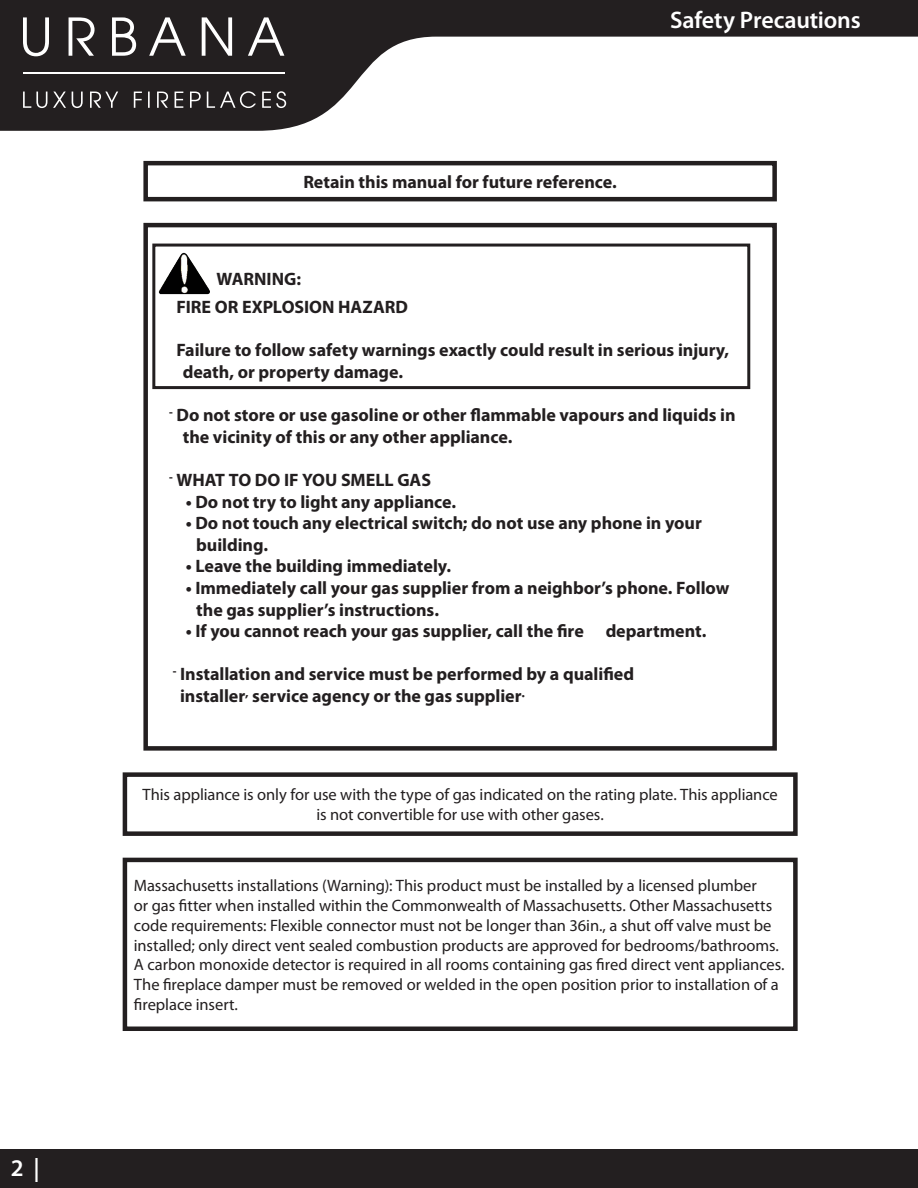
<style>
.page{position:relative;width:918px;height:1188px;background:#fff}
.page>*{position:absolute;margin:0;border:0;box-sizing:border-box;transform-origin:0 0}
._0-Page_Title-ADDITIONAL_PAGES_OF_CATEGOR{font:600 24px "Myriad Pro";letter-spacing:-.005em;color:#fff}
.t1{font:700 18px/21.6px "Myriad Pro";letter-spacing:-.005em;color:#231f20}
.t2{font:16.5px/19.8px "Myriad Pro";letter-spacing:-.005em;color:#231f20;text-align:center}
</style>
<div class="page">
<svg style="left:0;top:0;width:918px;height:131px"></svg>
<div style="left:0;top:1149px;width:918px;height:39px;background:#231f20"></div>
<svg style="left:23px;top:91px;width:263px;height:17px;background:#4d4a4a"></svg>
<svg style="left:23px;top:17px;width:261px;height:39px"></svg>
<hr style="left:23px;top:72px;width:262px;height:2px;background:#fff">
<div style="left:873px;top:0;width:45px;height:36px;background:#231f20"></div>
<div style="left:123px;top:772px;width:675px;height:64px;border:4px solid #231f20"></div>
<div style="left:143px;top:223px;width:634px;height:528px;border:4px solid #231f20"></div>
<div style="left:123px;top:858px;width:675px;height:173px;border:4px solid #231f20"></div>
<div style="left:143px;top:161px;width:634px;height:40px;border:4px solid #231f20"></div>
<img style="left:159px;top:253px;width:25px;height:37px">
<div style="left:152px;top:244px;width:598px;height:145px;border:3px solid #231f20"></div>
<h1 class="_0-Page_Title-ADDITIONAL_PAGES_OF_CATEGOR" style="left:11px;top:1153px;width:31px">2 |</h1>
<p class="_0-Page_Title-ADDITIONAL_PAGES_OF_CATEGOR" style="left:670px;top:5px;width:192px">Safety Precautions</p>
<p class="t1" style="left:303px;top:170px;width:315px">Retain this manual for future reference.</p>
<p class="t1" style="left:216px;top:267px;width:86px">WARNING:</p>
<p class="t1" style="left:176px;top:296px;width:233px">FIRE OR EXPLOSION HAZARD</p>
<p class="t1" style="left:183px;top:339px;width:547px;text-indent:-6px">Failure to follow safety warnings exactly could result in serious injury, death, or property damage.</p>
<p class="t1" style="left:183px;top:404px;width:554px;text-indent:-14px">- Do not store or use gasoline or other flammable vapours and liquids in the vicinity of this or any other appliance.</p>
<p class="t1" style="left:169px;top:469px;width:263px">- WHAT TO DO IF YOU SMELL GAS</p>
<p class="t1" style="left:186px;top:490px;width:272px">• Do not try to light any appliance.</p>
<p class="t1" style="left:196px;top:512px;width:507px;text-indent:-10px">• Do not touch any electrical switch; do not use any phone in your building.</p>
<p class="t1" style="left:186px;top:555px;width:267px">• Leave the building immediately.</p>
<p class="t1" style="left:196px;top:577px;width:535px;text-indent:-10px">• Immediately call your gas supplier from a neighbor’s phone. Follow the gas supplier’s instructions.</p>
<p class="t1" style="left:186px;top:620px;width:522px">• If you cannot reach your gas supplier, call the fire department.</p>
<p class="t1" style="left:173px;top:663px;width:463px">- Installation and service must be performed by a qualified</p>
<p class="t1" style="left:180px;top:685px;width:346px">installer, service agency or the gas supplier.</p>
<p class="t2" style="left:143px;top:785px;width:637px">This appliance is only for use with the type of gas indicated on the rating plate. This appliance is not convertible for use with other gases.</p>
<p class="t2" style="left:134px;top:875px;width:652px;text-align:left">Massachusetts installations (Warning): This product must be installed by a licensed plumber<br>or gas fitter when installed within the Commonwealth of Massachusetts. Other Massachusetts code requirements: Flexible connector must not be longer than 36in., a shut off valve must be installed; only direct vent sealed combustion products are approved for bedrooms/bathrooms.<br>A carbon monoxide detector is required in all rooms containing gas fired direct vent appliances.<br>The fireplace damper must be removed or welded in the open position prior to installation of a fireplace insert.</p>
</div>
